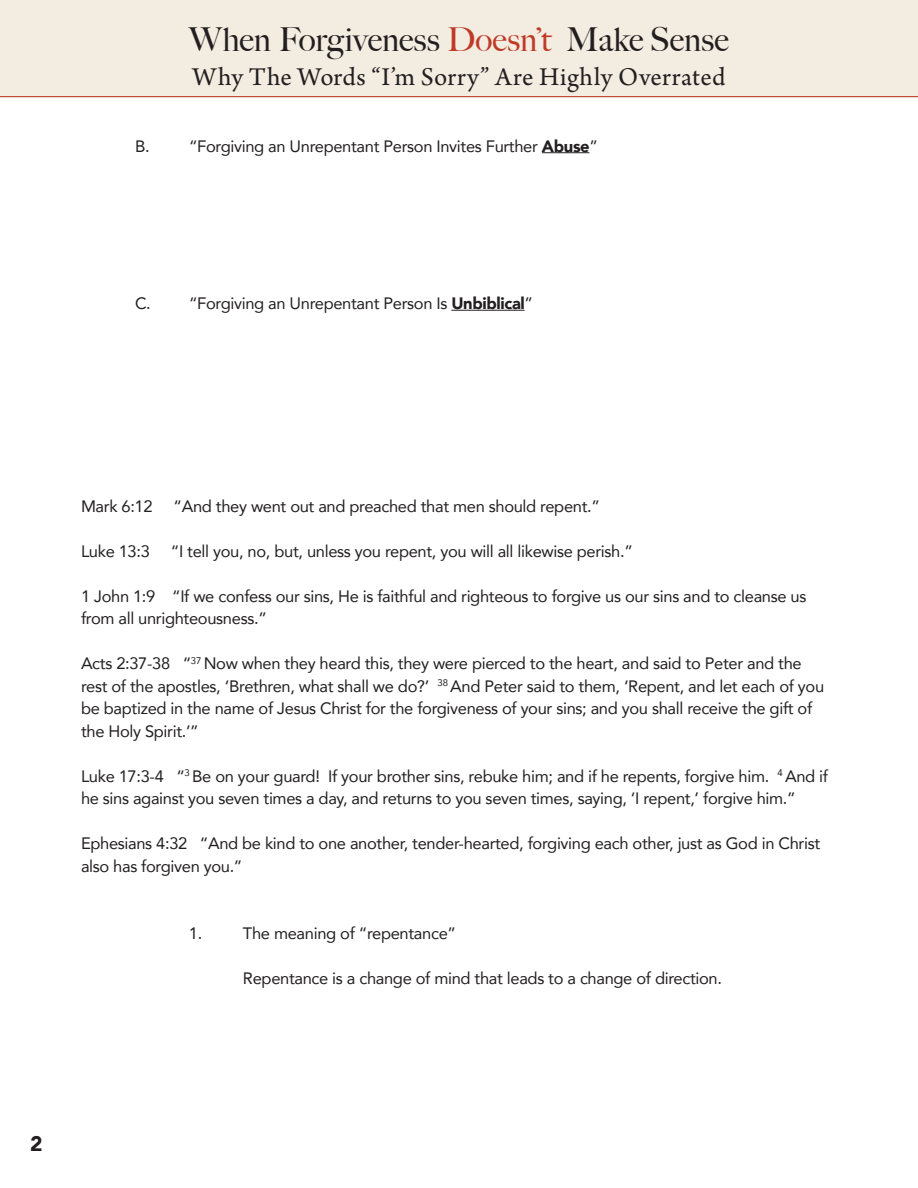
<style>
.page{position:relative;width:918px;height:1188px;background:#fff}
.page>*{position:absolute;margin:0;border:0;box-sizing:border-box;transform-origin:0 0}
.t1{font:500 33px "Big Caslon";color:#231f20}
.t2{font:27px "Arno Pro";letter-spacing:.015em;color:#231f20}
.t3{font:900 21px "Avenir";color:#231f20}
.t4{font:16.5px/22.5px "Avenir";letter-spacing:-.02em;color:#231f20}
.s1{color:#c03926}
.s2{font-weight:900}
</style>
<div class="page">
<div style="left:0;top:0;width:918px;height:97px;background:#f2ece1"></div>
<hr style="left:542px;top:152px;width:47px;height:1px;background:#231f20">
<hr style="left:451px;top:310px;width:74px;height:1px;background:#231f20">
<hr style="left:0;top:96px;width:918px;height:1px;background:#c03926">
<p class="t1" style="left:189px;top:20px;width:541px">When Forgiveness <span class="s1">Doesn’t</span> Make Sense</p>
<p class="t2" style="left:193px;top:62px;width:534px">Why The Words “I’m Sorry” Are Highly Overrated</p>
<p class="t4" style="left:135px;top:134px;width:465px">B. “Forgiving an Unrepentant Person Invites Further <span class="s2">Abuse</span>”</p>
<p class="t4" style="left:135px;top:292px;width:400px">C. “Forgiving an Unrepentant Person Is <span class="s2">Unbiblical</span>”</p>
<p class="t4" style="left:81px;top:494px;width:73px">Mark 6:12</p>
<p class="t4" style="left:174px;top:494px;width:428px">“And they went out and preached that men should repent.”</p>
<p class="t4" style="left:81px;top:539px;width:70px">Luke 13:3</p>
<p class="t4" style="left:171px;top:539px;width:464px">“I tell you, no, but, unless you repent, you will all likewise perish.”</p>
<p class="t4" style="left:81px;top:584px;width:727px">1 John 1:9 “If we confess our sins, He is faithful and righteous to forgive us our sins and to cleanse us from all unrighteousness.”</p>
<p class="t4" style="left:81px;top:652px;width:745px">Acts 2:37-38 “<sup>37</sup> Now when they heard this, they were pierced to the heart, and said to Peter and the rest of the apostles, ‘Brethren, what shall we do?’ <sup>38</sup> And Peter said to them, ‘Repent, and let each of you be baptized in the name of Jesus Christ for the forgiveness of your sins; and you shall receive the gift of the Holy Spirit.’”</p>
<p class="t4" style="left:81px;top:764px;width:749px">Luke 17:3-4 “<sup>3</sup> Be on your guard! If your brother sins, rebuke him; and if he repents, forgive him. <sup>4</sup> And if he sins against you seven times a day, and returns to you seven times, saying, ‘I repent,’ forgive him.”</p>
<p class="t4" style="left:81px;top:832px;width:741px">Ephesians 4:32 “And be kind to one another, tender-hearted, forgiving each other, just as God in Christ also has forgiven you.”</p>
<p class="t4" style="left:189px;top:922px;width:15px">1.</p>
<p class="t4" style="left:243px;top:922px;width:215px">The meaning of “repentance”</p>
<p class="t4" style="left:243px;top:967px;width:481px">Repentance is a change of mind that leads to a change of direction.</p>
<p class="t3" style="left:30px;top:1126px;width:14px">2</p>
</div>
